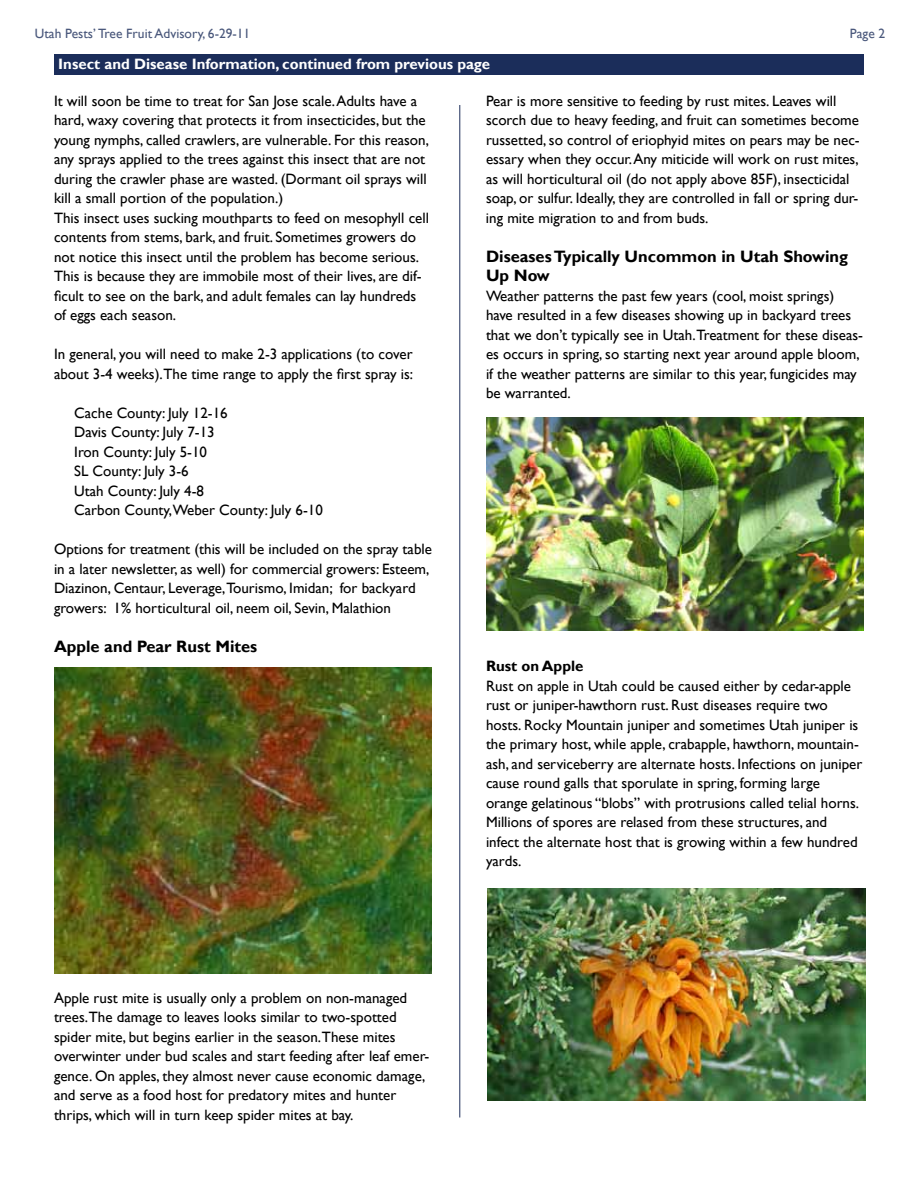
<style>
.page{position:relative;width:918px;height:1188px;background:#fff}
.page>*{position:absolute;margin:0;border:0;box-sizing:border-box;transform-origin:0 0}
.t1{font:700 16.5px/19.5px "Gill Sans";color:#000}
.t2{font:15px/19.5px "Gill Sans";color:#000}
.t3{font:700 15px "Gill Sans";color:#fff}
.t4{font:700 15px "Gill Sans";color:#000}
.t5{font:13.5px "Gill Sans";color:#49577b}
</style>
<div class="page">
<div style="left:54px;top:54px;width:810px;height:21px;background:#1b2d5a"></div>
<hr style="left:459px;top:105px;width:1px;height:1013px;background:#1b2d5a">
<img style="left:54px;top:668px;width:378px;height:306px">
<img style="left:488px;top:888px;width:378px;height:213px">
<img style="left:486px;top:417px;width:378px;height:213px">
<p class="t5" style="left:35px;top:26px;width:217px">Utah Pests’ Tree Fruit Advisory, 6-29-11</p>
<p class="t5" style="left:850px;top:26px;width:37px">Page 2</p>
<p class="t3" style="left:58px;top:55px;width:433px">Insect and Disease Information, continued from previous page</p>
<p class="t2" style="left:54px;top:91px;width:377px">It will soon be time to treat for San Jose scale. Adults have a hard, waxy covering that protects it from insecticides, but the young nymphs, called crawlers, are vulnerable. For this reason, any sprays applied to the trees against this insect that are not during the crawler phase are wasted. (Dormant oil sprays will kill a small portion of the population.)<br>This insect uses sucking mouthparts to feed on mesophyll cell contents from stems, bark, and fruit. Sometimes growers do not notice this insect until the problem has become serious.<br>This is because they are immobile most of their lives, are dif&shy;ficult to see on the bark, and adult females can lay hundreds of eggs each season.</p>
<p class="t2" style="left:54px;top:345px;width:361px">In general, you will need to make 2-3 applications (to cover about 3-4 weeks).The time range to apply the first spray is:</p>
<p class="t2" style="left:74px;top:403px;width:250px">Cache County: July 12-16<br>Davis County: July 7-13<br>Iron County: July 5-10<br>SL County: July 3-6<br>Utah County: July 4-8<br>Carbon County,Weber County: July 6-10</p>
<p class="t2" style="left:54px;top:540px;width:379px">Options for treatment (this will be included on the spray table in a later newsletter, as well) for commercial growers: Esteem, Diazinon, Centaur, Leverage,Tourismo, Imidan; for backyard growers: 1% horticultural oil, neem oil, Sevin, Malathion</p>
<p class="t1" style="left:54px;top:637px;width:205px">Apple and Pear Rust Mites</p>
<p class="t2" style="left:486px;top:91px;width:375px">Pear is more sensitive to feeding by rust mites. Leaves will scorch due to heavy feeding, and fruit can sometimes become russetted, so control of eriophyid mites on pears may be nec&shy;essary when they occur. Any miticide will work on rust mites, as will horticultural oil (do not apply above 85F), insecticidal soap, or sulfur. Ideally, they are controlled in fall or spring dur&shy;ing mite migration to and from buds.</p>
<p class="t1" style="left:486px;top:247px;width:364px">Diseases Typically Uncommon in Utah Showing<br>Up Now</p>
<p class="t2" style="left:486px;top:286px;width:379px">Weather patterns the past few years (cool, moist springs) have resulted in a few diseases showing up in backyard trees that we don’t typically see in Utah.Treatment for these diseas&shy;es occurs in spring, so starting next year around apple bloom, if the weather patterns are similar to this year, fungicides may be warranted.</p>
<p class="t2" style="left:54px;top:988px;width:377px">Apple rust mite is usually only a problem on non-managed trees.The damage to leaves looks similar to two-spotted spider mite, but begins earlier in the season.These mites overwinter under bud scales and start feeding after leaf emer&shy;gence. On apples, they almost never cause economic damage, and serve as a food host for predatory mites and hunter thrips, which will in turn keep spider mites at bay.</p>
<p class="t4" style="left:486px;top:657px;width:99px">Rust on Apple</p>
<p class="t2" style="left:486px;top:676px;width:378px">Rust on apple in Utah could be caused either by cedar-apple rust or juniper-hawthorn rust. Rust diseases require two hosts. Rocky Mountain juniper and sometimes Utah juniper is the primary host, while apple, crabapple, hawthorn, mountain&shy;ash, and serviceberry are alternate hosts. Infections on juniper cause round galls that sporulate in spring, forming large orange gelatinous “blobs” with protrusions called telial horns.<br>Millions of spores are relased from these structures, and infect the alternate host that is growing within a few hundred yards.</p>
</div>
